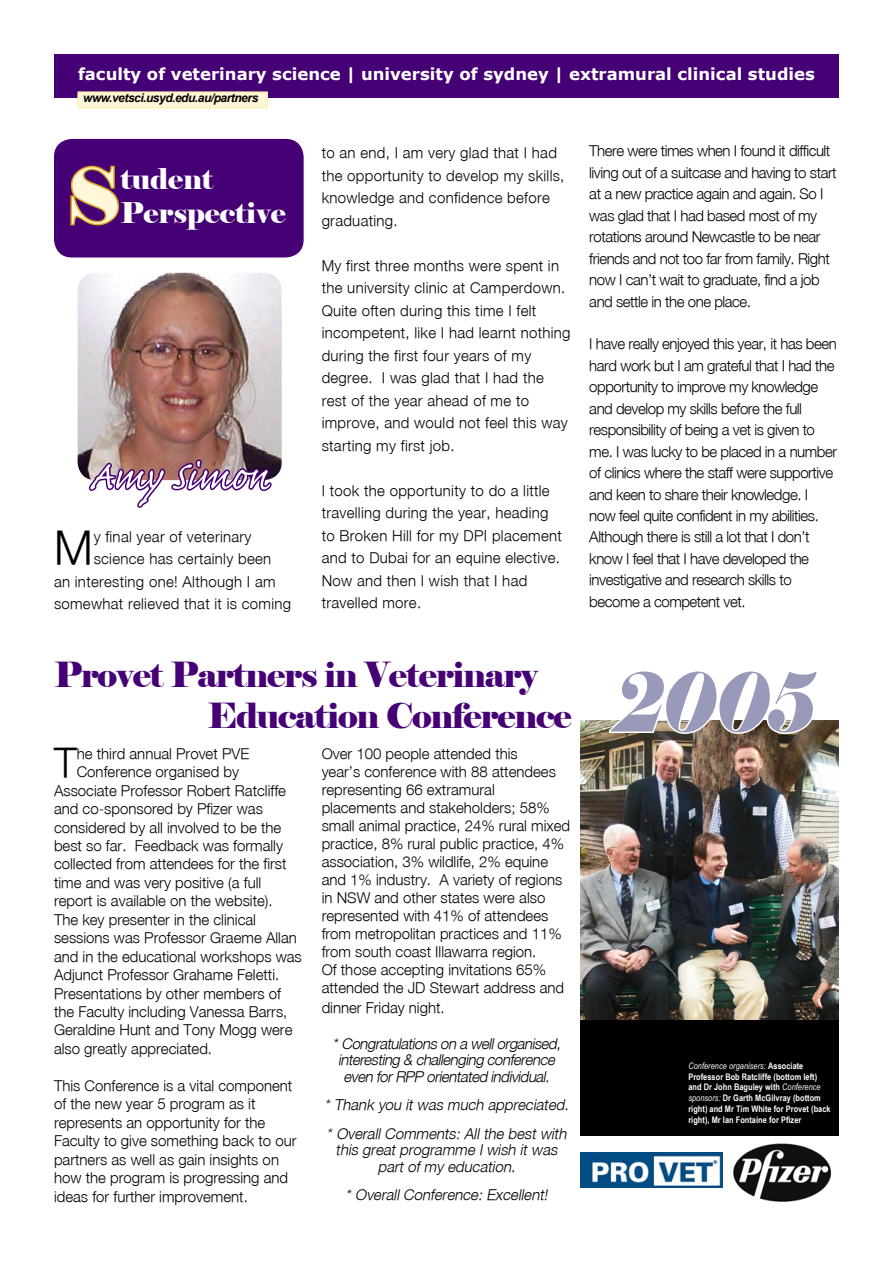
<style>
.page{position:relative;width:893px;height:1263px;background:#fff}
.page>*{position:absolute;margin:0;border:0;box-sizing:border-box;transform-origin:0 0}
.t1{font:italic 81px "Elephant";color:#9999b9;scale:.83 1}
.t2{font:75.45px "Elephant";color:#fff7d9}
.t3{font:51px "Caflisch Script Pro";color:#fff}
.t4{font:300 46.5px "Helvetica Neue";color:#000}
.t5{font:300 40.8px "Helvetica Neue";color:#000}
.t6{font:34.5px "Elephant";letter-spacing:-.03em;color:#460075}
.t7{font:28.5px "Elephant";color:#fff}
.t8{font:700 16.5px "Verdana";color:#fff}
.t9{font:300 15px/18px "Helvetica Neue";color:#000}
.t10{font:300 15px/21.5px "Helvetica Neue";letter-spacing:-.03em;color:#000}
.t11{font:300 15px/22.5px "Helvetica Neue";letter-spacing:.02em;color:#000}
.t12{font:italic 300 15px/16.5px "Helvetica Neue";color:#000;text-align:center}
.t13{font:italic 700 12px "Arial";letter-spacing:-.04em;color:#000}
.t14{font:700 9px/10.8px "Arial Narrow";letter-spacing:.005em;color:#fff}
.s1{font-weight:400;font-style:italic}
</style>
<div class="page">
<div style="left:580px;top:721px;width:258px;height:415px;background:#000"></div>
<img style="left:580px;top:721px;width:258px;height:299px">
<div style="left:54px;top:54px;width:785px;height:44px;background:#460075"></div>
<div style="left:78px;top:92px;width:189px;height:16px;background:#fff7d9"></div>
<div style="left:77px;top:91px;width:191px;height:17px;border:2px solid #fff0b3"></div>
<img style="left:733px;top:1143px;width:98px;height:59px">
<img style="left:580px;top:1153px;width:143px;height:34px">
<svg style="left:606px;top:720px;width:214px;height:15px;background:#a09585"></svg>
<div style="left:54px;top:139px;width:250px;height:118px;background:#460075"></div>
<img style="left:78px;top:273px;width:204px;height:206px">
<img style="left:87px;top:341px;width:187px;height:167px">
<p class="t8" style="left:78px;top:63px;width:738px">faculty of veterinary science | university of sydney | extramural clinical studies</p>
<p class="t13" style="left:83px;top:90px;width:177px">www.vetsci.usyd.edu.au/partners</p>
<p class="t2" style="left:67px;top:149px;width:55px">S</p>
<p class="t7" style="left:120px;top:161px;width:94px">tudent</p>
<p class="t7" style="left:120px;top:195px;width:167px">Perspective</p>
<p class="t3" style="left:89px;top:450px;width:182px">Amy Simon</p>
<p class="t4" style="left:54px;top:519px;width:40px">M</p>
<p class="t11" style="left:94px;top:525px;width:159px">y final year of veterinary</p>
<p class="t11" style="left:94px;top:547px;width:179px">science has certainly been</p>
<p class="t11" style="left:54px;top:570px;width:223px">an interesting one! Although I am</p>
<p class="t11" style="left:54px;top:592px;width:239px">somewhat relieved that it is coming</p>
<p class="t11" style="left:322px;top:141px;width:244px">to an end, I am very glad that I had the opportunity to develop my skills, knowledge and confidence before graduating.</p>
<p class="t11" style="left:322px;top:254px;width:250px">My first three months were spent in the university clinic at Camperdown.<br>Quite often during this time I felt incompetent, like I had learnt nothing during the first four years of my degree. I was glad that I had the rest of the year ahead of me to improve, and would not feel this way starting my first job.</p>
<p class="t11" style="left:322px;top:479px;width:242px">I took the opportunity to do a little travelling during the year, heading to Broken Hill for my DPI placement and to Dubai for an equine elective.<br>Now and then I wish that I had travelled more.</p>
<p class="t10" style="left:589px;top:140px;width:249px">There were times when I found it difficult living out of a suitcase and having to start at a new practice again and again. So I was glad that I had based most of my rotations around Newcastle to be near friends and not too far from family. Right now I can’t wait to graduate, find a job and settle in the one place.</p>
<p class="t10" style="left:589px;top:333px;width:249px">I have really enjoyed this year, it has been hard work but I am grateful that I had the opportunity to improve my knowledge and develop my skills before the full responsibility of being a vet is given to me. I was lucky to be placed in a number of clinics where the staff were supportive and keen to share their knowledge. I now feel quite confident in my abilities.<br>Although there is still a lot that I don’t know I feel that I have developed the investigative and research skills to become a competent vet.</p>
<p class="t6" style="left:54px;top:653px;width:485px">Provet Partners in Veterinary</p>
<p class="t6" style="left:208px;top:694px;width:366px">Education Conference</p>
<p class="t5" style="left:54px;top:738px;width:24px">T</p>
<p class="t9" style="left:77px;top:744px;width:174px">he third annual Provet PVE</p>
<p class="t9" style="left:322px;top:744px;width:250px">Over 100 people attended this<br>year’s conference with 88 attendees representing 66 extramural placements and stakeholders; 58% small animal practice, 24% rural mixed practice, 8% rural public practice, 4% association, 3% wildlife, 2% equine and 1% industry. A variety of regions in NSW and other states were also represented with 41% of attendees from metropolitan practices and 11% from south coast Illawarra region.<br>Of those accepting invitations 65% attended the JD Stewart address and</p>
<p class="t9" style="left:322px;top:998px;width:125px">dinner Friday night.</p>
<p class="t12" style="left:332px;top:1035px;width:233px">* Congratulations on a wellorganised, interesting &amp; challenging conference</p>
<p class="t12" style="left:344px;top:1068px;width:210px">even forRPP orientated individual.</p>
<p class="t12" style="left:324px;top:1096px;width:249px">* Thank you it was much appreciated.</p>
<p class="t12" style="left:327px;top:1125px;width:244px">* Overall Comments: All the best with this great programme I wish it was part of my education.</p>
<p class="t12" style="left:345px;top:1186px;width:207px">* Overall Conference: Excellent!</p>
<p class="t9" style="left:77px;top:762px;width:164px">Conference organised by</p>
<p class="t9" style="left:54px;top:781px;width:234px">Associate Professor Robert Ratcliffe</p>
<p class="t9" style="left:54px;top:799px;width:210px">and co-sponsored by Pfizer was</p>
<p class="t9" style="left:54px;top:818px;width:229px">considered by all involved to be the</p>
<p class="t9" style="left:54px;top:836px;width:230px">best so far. Feedback was formally</p>
<p class="t9" style="left:54px;top:855px;width:234px">collected from attendees for the first</p>
<p class="t9" style="left:54px;top:873px;width:209px">time and was very positive (a full</p>
<p class="t9" style="left:54px;top:892px;width:220px">report is available on the website).</p>
<p class="t9" style="left:54px;top:910px;width:204px">The key presenter in the clinical</p>
<p class="t9" style="left:54px;top:928px;width:244px">sessions was Professor Graeme Allan</p>
<p class="t9" style="left:54px;top:947px;width:249px">and in the educational workshops was</p>
<p class="t9" style="left:54px;top:965px;width:227px">Adjunct Professor Grahame Feletti.</p>
<p class="t9" style="left:54px;top:984px;width:228px">Presentations by other members of</p>
<p class="t9" style="left:54px;top:1002px;width:235px">the Faculty including Vanessa Barrs,</p>
<p class="t9" style="left:54px;top:1021px;width:240px">Geraldine Hunt and Tony Mogg were</p>
<p class="t9" style="left:54px;top:1039px;width:160px">also greatly appreciated.</p>
<p class="t9" style="left:54px;top:1076px;width:244px;line-height:18.5px">This Conference is a vital component of the new year 5 program as it represents an opportunity for the Faculty to give something back to our partners as well as gain insights on how the program is progressing and ideas for further improvement.</p>
<p class="t1" style="left:614px;top:652px;width:241px">2005</p>
<p class="t14" style="left:688px;top:1060px;width:144px"><span class="s1">Conference organisers:</span> Associate Professor Bob Ratcliffe (bottom left) and Dr John Baguley with <span class="s1">Conference sponsors:</span> Dr Garth McGilvray (bottom right) and Mr Tim White for Provet (back right), Mr Ian Fontaine for Pfizer</p>
</div>
